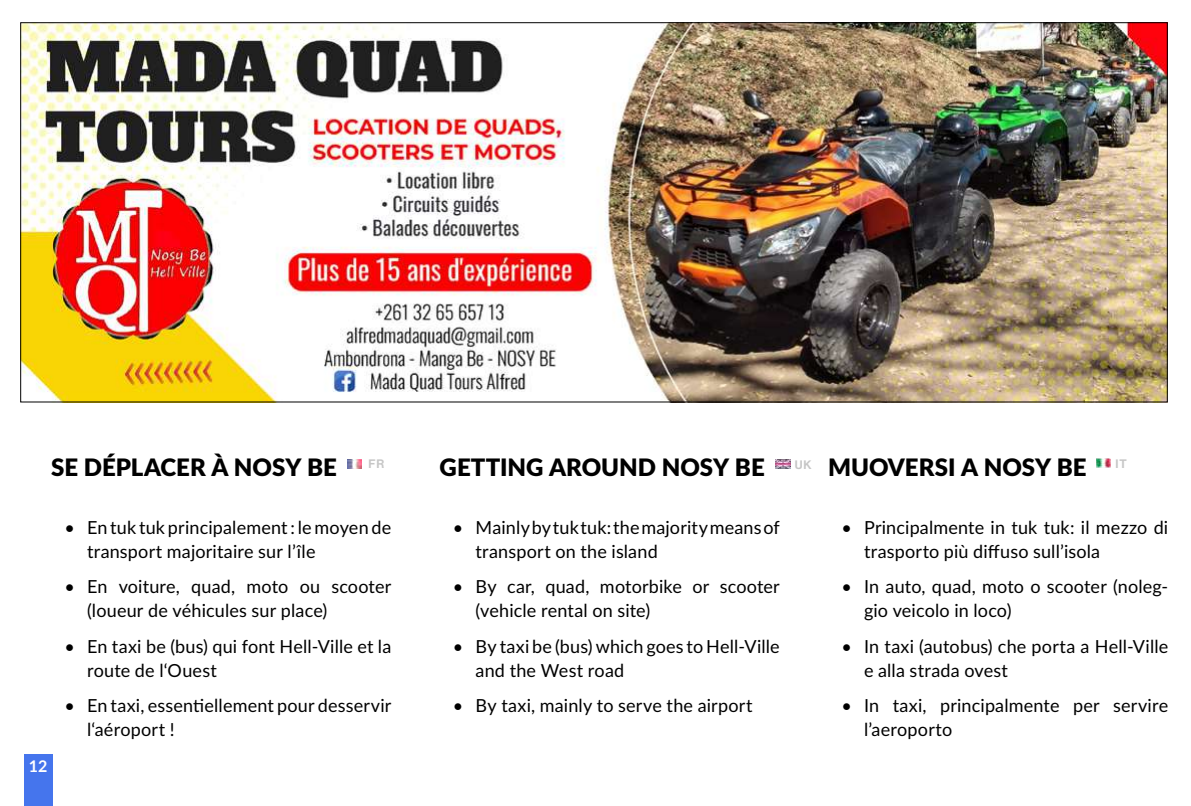
<style>
.page{position:relative;width:1191px;height:806px;background:#fff}
.page>*{position:absolute;margin:0;border:0;box-sizing:border-box;transform-origin:0 0}
.t1{font:900 24px "Lato";color:#000}
.t2{font:18px/24px "Lato";letter-spacing:.01em;color:#000}
.t3{font:700 16px "Lato";color:#fff}
.t4{font:12px "Neue Haas Display Mediu";color:#c6c6c6}
</style>
<div class="page">
<div style="left:24px;top:754px;width:28px;height:51px;background:#4575ed"></div>
<img style="left:22px;top:24px;width:1143px;height:376px">
<img style="left:347px;top:459px;width:15px;height:9px">
<img style="left:775px;top:459px;width:15px;height:9px">
<img style="left:1096px;top:458px;width:14px;height:9px">
<h1 class="t1" style="left:51px;top:449px;width:287px">SE DÉPLACER À NOSY BE</h1>
<h1 class="t1" style="left:439px;top:449px;width:327px">GETTING AROUND NOSY BE</h1>
<h1 class="t1" style="left:828px;top:449px;width:260px">MUOVERSI A NOSY BE</h1>
<p class="t4" style="left:368px;top:457px;width:17px">FR</p>
<p class="t4" style="left:794px;top:457px;width:18px">UK</p>
<p class="t4" style="left:1115px;top:457px;width:13px">IT</p>
<p class="t3" style="left:29px;top:754px;width:20px">12</p>
<p class="t2" style="left:87px;top:514px;width:306px;text-indent:-23px">• En tuk tuk principalement : le moyen de transport majoritaire sur l’île</p>
<p class="t2" style="left:87px;top:573px;width:306px;text-indent:-23px">• En voiture, quad, moto ou scooter (loueur de véhicules sur place)</p>
<p class="t2" style="left:87px;top:633px;width:306px;text-indent:-23px">• En taxi be (bus) qui font Hell-Ville et la route de l‘Ouest</p>
<p class="t2" style="left:87px;top:692px;width:306px;text-indent:-23px">• En taxi, essentiellement pour desservir l‘aéroport !</p>
<p class="t2" style="left:475px;top:514px;width:306px;text-indent:-23px">• Mainly by tuk tuk: the majority means of transport on the island</p>
<p class="t2" style="left:475px;top:573px;width:306px;text-indent:-23px">• By car, quad, motorbike or scooter (vehicle rental on site)</p>
<p class="t2" style="left:475px;top:633px;width:306px;text-indent:-23px">• By taxi be (bus) which goes to Hell-Ville and the West road</p>
<p class="t2" style="left:453px;top:692px;width:301px">• By taxi, mainly to serve the airport</p>
<p class="t2" style="left:864px;top:514px;width:306px;text-indent:-23px">• Principalmente in tuk tuk: il mezzo di trasporto più diffuso sull’isola</p>
<p class="t2" style="left:864px;top:573px;width:306px;text-indent:-23px">• In auto, quad, moto o scooter (noleg&shy;gio veicolo in loco)</p>
<p class="t2" style="left:864px;top:633px;width:306px;text-indent:-23px">• In taxi (autobus) che porta a Hell-Ville e alla strada ovest</p>
<p class="t2" style="left:864px;top:692px;width:306px;text-indent:-23px">• In taxi, principalmente per servire l’aeroporto</p>
</div>
